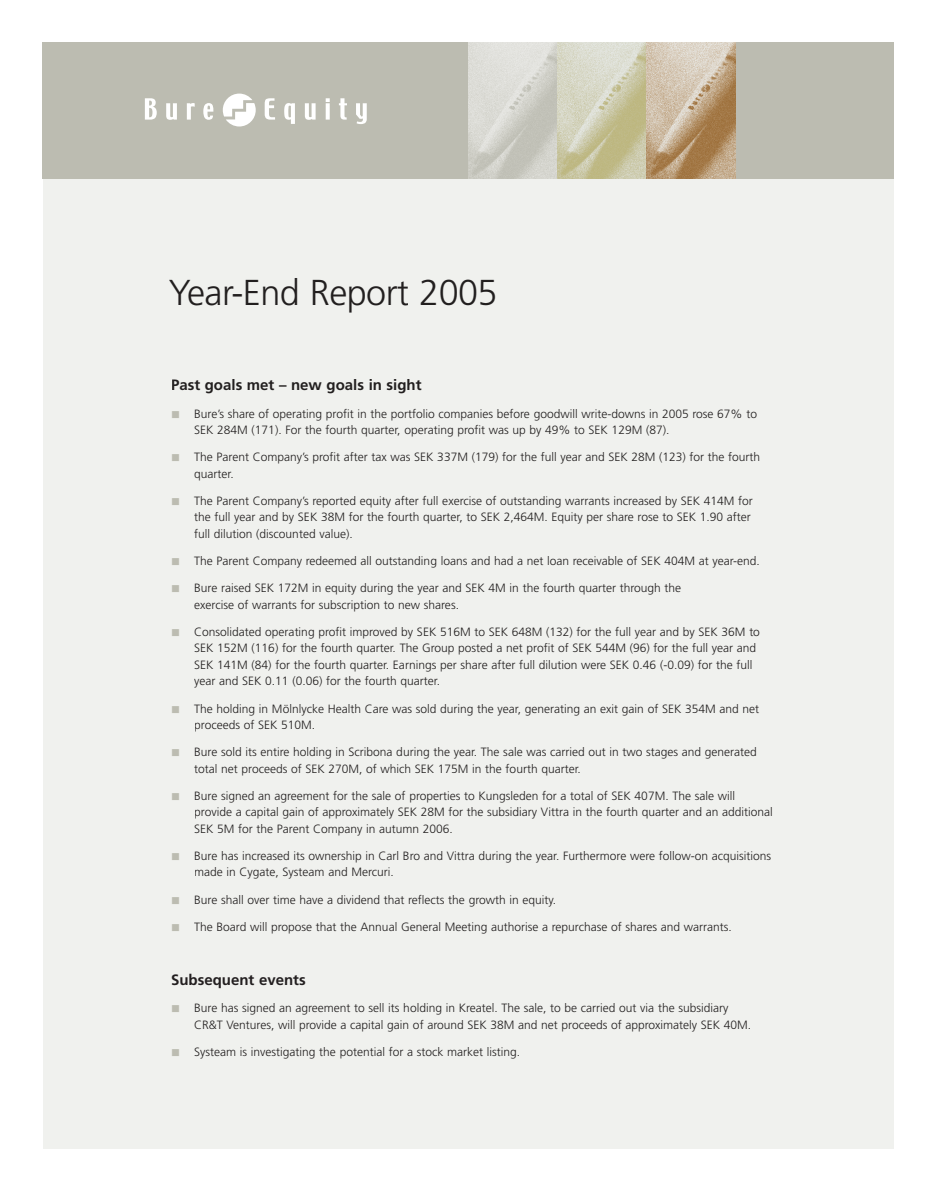
<style>
.page{position:relative;width:936px;height:1191px;background:#fff}
.page>*{position:absolute;margin:0;border:0;box-sizing:border-box;transform-origin:0 0}
.t1{font:300 36px "Frutiger";letter-spacing:-.015em;color:#221f1f}
.t2{font:700 15px "Frutiger";color:#221f1f}
.t3{font:700 15px "Frutiger";color:#231f20}
.t4{font:300 12px/16.5px "Frutiger";color:#221f1f}
.s1{color:#bcbcb1}
</style>
<div class="page">
<div style="left:43px;top:43px;width:850px;height:1105px;background:#f0f1ee"></div>
<div style="left:43px;top:43px;width:491px;height:136px;background:#bcbcb1"></div>
<img style="left:468px;top:43px;width:89px;height:136px">
<svg style="left:557px;top:43px;width:89px;height:136px;background:#ceccaf"></svg>
<svg style="left:646px;top:43px;width:90px;height:136px;background:#c3aa8c"></svg>
<div style="left:736px;top:43px;width:157px;height:136px;background:#bcbcb1"></div>
<svg style="left:145px;top:98px;width:12px;height:22px"></svg>
<svg style="left:166px;top:103px;width:11px;height:17px"></svg>
<svg style="left:187px;top:103px;width:8px;height:17px"></svg>
<svg style="left:203px;top:103px;width:10px;height:17px"></svg>
<svg style="left:265px;top:98px;width:10px;height:22px"></svg>
<svg style="left:284px;top:103px;width:11px;height:21px"></svg>
<svg style="left:305px;top:103px;width:10px;height:17px"></svg>
<svg style="left:326px;top:98px;width:4px;height:4px"></svg>
<svg style="left:326px;top:103px;width:4px;height:17px"></svg>
<svg style="left:339px;top:98px;width:8px;height:22px"></svg>
<svg style="left:356px;top:103px;width:11px;height:21px"></svg>
<svg style="left:223px;top:94px;width:33px;height:32px"></svg>
<h1 class="t1" style="left:169px;top:272px;width:330px">Year-End Report 2005</h1>
<p class="t2" style="left:171px;top:376px;width:252px">Past goals met – new goals in sight</p>
<p class="t4" style="left:194px;top:405px;width:564px;text-indent:-23px"><span class="s1">■</span> Bure’s share of operating profit in the portfolio companies before goodwill write-downs in 2005 rose 67% to<br>SEK 284M (171). For the fourth quarter, operating profit was up by 49% to SEK 129M (87).</p>
<p class="t4" style="left:194px;top:449px;width:567px;text-indent:-23px"><span class="s1">■</span> The Parent Company’s profit after tax was SEK 337M (179) for the full year and SEK 28M (123) for the fourth quarter.</p>
<p class="t4" style="left:194px;top:492px;width:560px;text-indent:-23px"><span class="s1">■</span> The Parent Company’s reported equity after full exercise of outstanding warrants increased by SEK 414M for the full year and by SEK 38M for the fourth quarter, to SEK 2,464M. Equity per share rose to SEK 1.90 after full dilution (discounted value).</p>
<p class="t4" style="left:171px;top:553px;width:590px"><span class="s1">■</span> The Parent Company redeemed all outstanding loans and had a net loan receivable of SEK 404M at year-end.</p>
<p class="t4" style="left:194px;top:580px;width:488px;text-indent:-23px"><span class="s1">■</span> Bure raised SEK 172M in equity during the year and SEK 4M in the fourth quarter through the exercise of warrants for subscription to new shares.</p>
<p class="t4" style="left:194px;top:623px;width:567px;text-indent:-23px"><span class="s1">■</span> Consolidated operating profit improved by SEK 516M to SEK 648M (132) for the full year and by SEK 36M to SEK 152M (116) for the fourth quarter. The Group posted a net profit of SEK 544M (96) for the full year and SEK 141M (84) for the fourth quarter. Earnings per share after full dilution were SEK 0.46 (-0.09) for the full year and SEK 0.11 (0.06) for the fourth quarter.</p>
<p class="t4" style="left:194px;top:700px;width:566px;text-indent:-23px"><span class="s1">■</span> The holding in Mölnlycke Health Care was sold during the year, generating an exit gain of SEK 354M and net proceeds of SEK 510M.</p>
<p class="t4" style="left:194px;top:744px;width:564px;text-indent:-23px"><span class="s1">■</span> Bure sold its entire holding in Scribona during the year. The sale was carried out in two stages and generated total net proceeds of SEK 270M, of which SEK 175M in the fourth quarter.</p>
<p class="t4" style="left:194px;top:787px;width:580px;text-indent:-23px"><span class="s1">■</span> Bure signed an agreement for the sale of properties to Kungsleden for a total of SEK 407M. The sale will provide a capital gain of approximately SEK 28M for the subsidiary Vittra in the fourth quarter and an additional<br>SEK 5M for the Parent Company in autumn 2006.</p>
<p class="t4" style="left:194px;top:847px;width:578px;text-indent:-23px"><span class="s1">■</span> Bure has increased its ownership in Carl Bro and Vittra during the year. Furthermore were follow-on acquisitions made in Cygate, Systeam and Mercuri.</p>
<p class="t4" style="left:171px;top:891px;width:386px"><span class="s1">■</span> Bure shall over time have a dividend that reflects the growth in equity.</p>
<p class="t4" style="left:171px;top:918px;width:562px"><span class="s1">■</span> The Board will propose that the Annual General Meeting authorise a repurchase of shares and warrants.</p>
<p class="t3" style="left:171px;top:970px;width:136px">Subsequent events</p>
<p class="t4" style="left:194px;top:999px;width:558px;text-indent:-23px"><span class="s1">■</span> Bure has signed an agreement to sell its holding in Kreatel. The sale, to be carried out via the subsidiary<br>CR&amp;T Ventures, will provide a capital gain of around SEK 38M and net proceeds of approximately SEK 40M.</p>
<p class="t4" style="left:171px;top:1043px;width:350px"><span class="s1">■</span> Systeam is investigating the potential for a stock market listing.</p>
</div>
